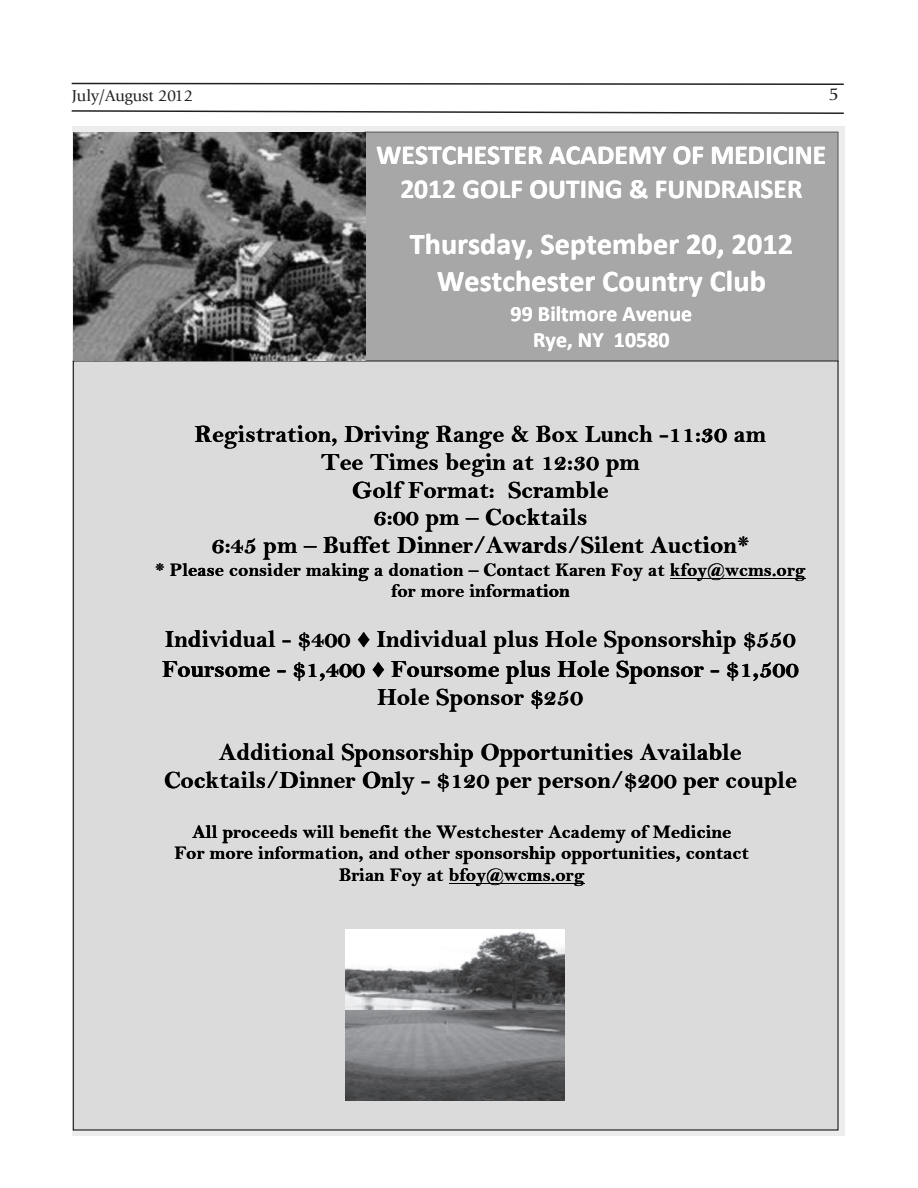
<style>
.page{position:relative;width:918px;height:1188px;background:#fff}
.page>*{position:absolute;margin:0;border:0;box-sizing:border-box;transform-origin:0 0}
.t1{font:700 30.15px/37px "Calibri";letter-spacing:.005em;color:#fff;text-align:center}
.t2{font:700 27.45px/33.8px "Calibri";color:#fff;text-align:center}
.t3{font:24.9px/27.6px "Bell MT Bold";color:#000;text-align:center}
.t4{font:700 21.9px "Calibri";letter-spacing:.005em;color:#fff}
.t5{font:19.2px "Bell MT Bold";color:#000}
.t6{font:18px "Giovanni Std";color:#231f20}
.t7{font:16.5px "Giovanni Std";color:#231f20}
.s1{font-family:"Times New Roman";font-weight:700}
.s2{font-family:"Arial";font-weight:700}
</style>
<div class="page">
<svg style="left:71px;top:82px;width:773px;height:3px"></svg>
<svg style="left:71px;top:110px;width:773px;height:4px"></svg>
<div style="left:365px;top:132px;width:473px;height:229px;background:#a7a7a7"></div>
<div style="left:365px;top:132px;width:473px;height:229px;border:1px solid #555"></div>
<div style="left:73px;top:361px;width:765px;height:769px;background:#dbdbdb"></div>
<hr style="left:670px;top:578px;width:136px;height:1px;background:#000">
<hr style="left:449px;top:883px;width:136px;height:1px;background:#000">
<img style="left:73px;top:132px;width:292px;height:229px">
<img style="left:346px;top:929px;width:218px;height:171px">
<p class="t7" style="left:72px;top:89px;width:123px">July/August 2012</p>
<p class="t6" style="left:829px;top:88px;width:12px">5</p>
<p class="t2" style="left:377px;top:140px;width:451px">!"#$%&amp;"#$"' )%)*"+, -. +"*/%/0"<br>1231(4-5.(-6$/04 7 .60*')/#"'</p>
<p class="t1" style="left:410px;top:228px;width:385px">$89:;&lt;=&gt;? #@AB@CD@: 12? 1231 !@;BE8@;B@: %F9GB:&gt; %H9D</p>
<p class="t4" style="left:511px;top:304px;width:183px">II(JKHBCF:@ )L@G9@</p>
<p class="t2" style="left:543px;top:140px;width:8px">(</p>
<p class="t4" style="left:618px;top:304px;width:6px">(</p>
<p class="t4" style="left:533px;top:331px;width:138px">'&gt;@? 0, 32MN2</p>
<p class="t3" style="left:195px;top:422px;width:573px">Registration, Driving Range &amp; Box Lunch 11:30 am<br>Tee Times begin at 12:30 pm<br>Golf Format: Scramble</p>
<p class="t3" style="left:660px;top:422px;width:11px">-</p>
<p class="t3" style="left:374px;top:504px;width:215px">6:00 pm – Cocktails</p>
<p class="t3" style="left:211px;top:532px;width:540px">6:45 pm Buffet Dinner/Awards/Silent Auction*</p>
<p class="t3" style="left:304px;top:532px;width:14px">–</p>
<p class="t5" style="left:155px;top:559px;width:652px">* Please consider making a donation – Contact Karen Foy at kfoy@wcms.org</p>
<p class="t5" style="left:391px;top:581px;width:180px">for more information</p>
<p class="t3" style="left:165px;top:626px;width:174px">Individual $40</p>
<p class="t3" style="left:282px;top:626px;width:515px">- 0 <span class="s1">!</span> Individual plus Hole Sponsorship $550</p>
<p class="t3" style="left:162px;top:656px;width:638px">Foursome $1,400 <span class="s2">!</span> Foursome plus Hole Sponsor - $1,500</p>
<p class="t3" style="left:277px;top:656px;width:11px">-</p>
<p class="t3" style="left:378px;top:684px;width:207px">Hole Sponsor $250</p>
<p class="t3" style="left:219px;top:739px;width:524px">Additional Sponsorship Opportunities Available</p>
<p class="t3" style="left:164px;top:767px;width:634px">Cocktails/Dinner Only - 1$ 20 er person/$200 per couple</p>
<p class="t3" style="left:496px;top:767px;width:15px">p</p>
<p class="t5" style="left:192px;top:822px;width:540px">All roceeds will benefit the Westchester Academ of Medicine</p>
<p class="t5" style="left:223px;top:822px;width:12px">p</p>
<p class="t5" style="left:616px;top:822px;width:11px">y</p>
<p class="t5" style="left:174px;top:843px;width:576px">For more information, and other sponsorship opportunities, contact</p>
<p class="t5" style="left:339px;top:865px;width:247px">Brian Foy at bfoy@wcms.org</p>
</div>
